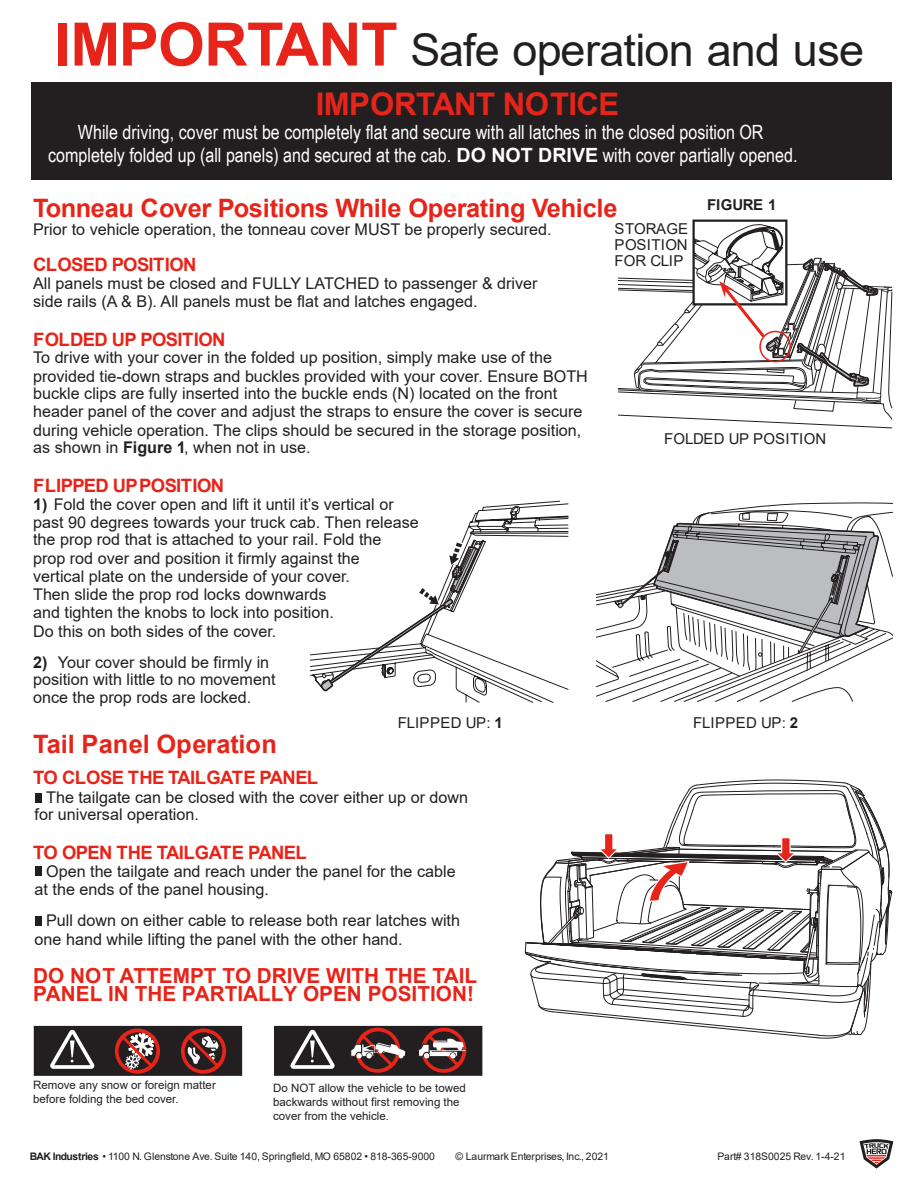
<style>
.page{position:relative;width:918px;height:1188px;background:#fff}
.page>*{position:absolute;margin:0;border:0;box-sizing:border-box;transform-origin:0 0}
.t1{font:45px "Arial";letter-spacing:-.015em;color:#231f20}
.t2{font:700 31.2px "Arial";letter-spacing:-.02em;color:#e72419}
.t3{font:700 25.35px "Arial";letter-spacing:-.01em;color:#e72419}
.t4{font:700 20.7px/18.5px "Arial";color:#e72419}
.t5{font:19.65px/23.1px "Arial Narrow";color:#fff;text-align:center}
.t6{font:700 18.45px "Arial";letter-spacing:-.035em;color:#e72419}
.t7{font:16.2px/18.1px "Arial";color:#231f20}
.t8{font:15px/16.2px "Arial";letter-spacing:.005em;color:#231f20;text-align:justify}
.t9{font:15px "Arial";letter-spacing:.025em;color:#231f20}
.t10{font:700 15px "Arial";letter-spacing:-.01em;color:#231f20}
.t11{font:11.55px/14px "Arial";color:#231f20}
.t12{font:10.35px "Arial";color:#231f20}
.s1{font-weight:700;font-size:60px;color:#e72419}
.s2{font-family:"Arial";font-weight:700}
.s3{font-weight:700}
</style>
<div class="page">
<div style="left:35px;top:793px;width:7px;height:10px;background:#231f20"></div>
<div style="left:35px;top:866px;width:7px;height:10px;background:#231f20"></div>
<div style="left:35px;top:916px;width:7px;height:10px;background:#231f20"></div>
<svg style="left:596px;top:502px;width:297px;height:200px"></svg>
<svg style="left:614px;top:526px;width:3px;height:176px"></svg>
<svg style="left:617px;top:504px;width:269px;height:198px"></svg>
<svg style="left:310px;top:501px;width:259px;height:202px"></svg>
<svg style="left:320px;top:540px;width:160px;height:153px"></svg>
<div style="left:692px;top:220px;width:95px;height:85px;border:2px solid #231f20"></div>
<svg style="left:525px;top:780px;width:367px;height:259px"></svg>
<div style="left:31px;top:83px;width:861px;height:97px;background:#231f20"></div>
<svg style="left:860px;top:1139px;width:33px;height:30px"></svg>
<div style="left:34px;top:1026px;width:208px;height:50px;border:1px solid #231f20"></div>
<svg style="left:34px;top:1027px;width:208px;height:48px;background:#533938"></svg>
<div style="left:275px;top:1027px;width:207px;height:48px;background:#231f20"></div>
<div style="left:274px;top:1026px;width:208px;height:50px;border:1px solid #231f20"></div>
<svg style="left:290px;top:1030px;width:45px;height:39px"></svg>
<svg style="left:350px;top:1028px;width:55px;height:45px"></svg>
<svg style="left:418px;top:1028px;width:48px;height:45px"></svg>
<svg style="left:618px;top:224px;width:274px;height:204px"></svg>
<h1 class="t1" style="left:54px;top:19px;width:812px"><span class="s1">IMPORTANT</span> Safe operation and use</h1>
<h2 class="t2" style="left:316px;top:82px;width:305px">IMPORTANT NOTICE</h2>
<p class="t5" style="left:48px;top:120px;width:751px">While driving, cover must be completely flat and secure with all latches in the closed position OR completely folded up (all panels) and secured at the cab. <span class="s2">DO NOT DRIVE</span> with cover partially opened.</p>
<h3 class="t3" style="left:33px;top:190px;width:586px">Tonneau Cover Positions While Operating Vehicle</h3>
<p class="t7" style="left:33px;top:220px;width:520px">Prior to vehicle operation, the tonneau cover MUST be properly secured.</p>
<p class="t6" style="left:33px;top:251px;width:165px">CLOSED POSITION</p>
<p class="t7" style="left:33px;top:275px;width:506px;line-height:17.2px">All panels must be closed and FULLY LATCHED to passenger &amp; driver side rails (A &amp; B). All panels must be flat and latches engaged.</p>
<p class="t6" style="left:33px;top:326px;width:194px">FOLDED UP POSITION</p>
<p class="t7" style="left:33px;top:348px;width:556px">To drive with your cover in the folded up position, simply make use of the provided tie-down straps and buckles provided with your cover. Ensure BOTH buckle clips are fully inserted into the buckle ends (N) located on the front header panel of the cover and adjust the straps to ensure the cover is secure during vehicle operation. The clips should be secured in the storage position, as shown in <span class="s3">Figure 1</span>, when not in use.</p>
<p class="t6" style="left:33px;top:473px;width:193px">FLIPPED UPPOSITION</p>
<p class="t7" style="left:33px;top:495px;width:387px"><span class="s3">1)</span> Fold the cover open and lift it until it’s vertical or past 90 degrees towards your truck cab. Then release the prop rod that is attached to your rail. Fold the<br>prop rod over and position it firmly against the<br>vertical plate on the underside of your cover.<br>Then slide the prop rod locks downwards<br>and tighten the knobs to lock into position.<br>Do this on both sides of the cover.</p>
<p class="t7" style="left:33px;top:653px;width:244px"><span class="s3">2)</span> Your cover should be firmly in position with little to no movement once the prop rods are locked.</p>
<h3 class="t3" style="left:33px;top:726px;width:246px">Tail Panel Operation</h3>
<p class="t6" style="left:33px;top:765px;width:287px">TO CLOSE THE TAILGATE PANEL</p>
<p class="t7" style="left:35px;top:788px;width:435px;line-height:17.2px;text-indent:12px">The tailgate can be closed with the cover either up or down for universal operation.</p>
<p class="t6" style="left:33px;top:840px;width:275px">TO OPEN THE TAILGATE PANEL</p>
<p class="t7" style="left:35px;top:861px;width:423px;text-indent:12px">Open the tailgate and reach under the panel for the cable at the ends of the panel housing.</p>
<p class="t7" style="left:35px;top:911px;width:427px;text-indent:12px">Pull down on either cable to release both rear latches with one hand while lifting the panel with the other hand.</p>
<p class="t4" style="left:33px;top:966px;width:446px">DO NOT ATTEMPT TO DRIVE WITH THE TAIL<br>PANEL IN THE PARTIALLY OPEN POSITION!</p>
<p class="t10" style="left:707px;top:194px;width:71px">FIGURE 1</p>
<p class="t8" style="left:615px;top:221px;width:75px">STORAGE POSITION FOR CLIP</p>
<p class="t8" style="left:664px;top:430px;width:163px">FOLDED UP POSITION</p>
<p class="t9" style="left:398px;top:712px;width:107px">FLIPPED UP: <span class="s3">1</span></p>
<p class="t9" style="left:693px;top:712px;width:107px">FLIPPED UP: <span class="s3">2</span></p>
<p class="t11" style="left:33px;top:1078px;width:184px">Remove any snow or foreign matter before folding the bed cover.</p>
<p class="t11" style="left:273px;top:1081px;width:194px">Do NOT allow the vehicle to be towed backwards without first removing the cover from the vehicle.</p>
<p class="t12" style="left:30px;top:1150px;width:407px"><span class="s3">BAK Industries</span> • 1100 N. Glenstone Ave. Suite 140, Springfield, MO 65802 • 818-365-9000</p>
<p class="t12" style="left:456px;top:1150px;width:155px">© Laurmark Enterprises, Inc., 2021</p>
<p class="t12" style="left:717px;top:1150px;width:130px">Part# 318S0025 Rev. 1-4-21</p>
</div>
